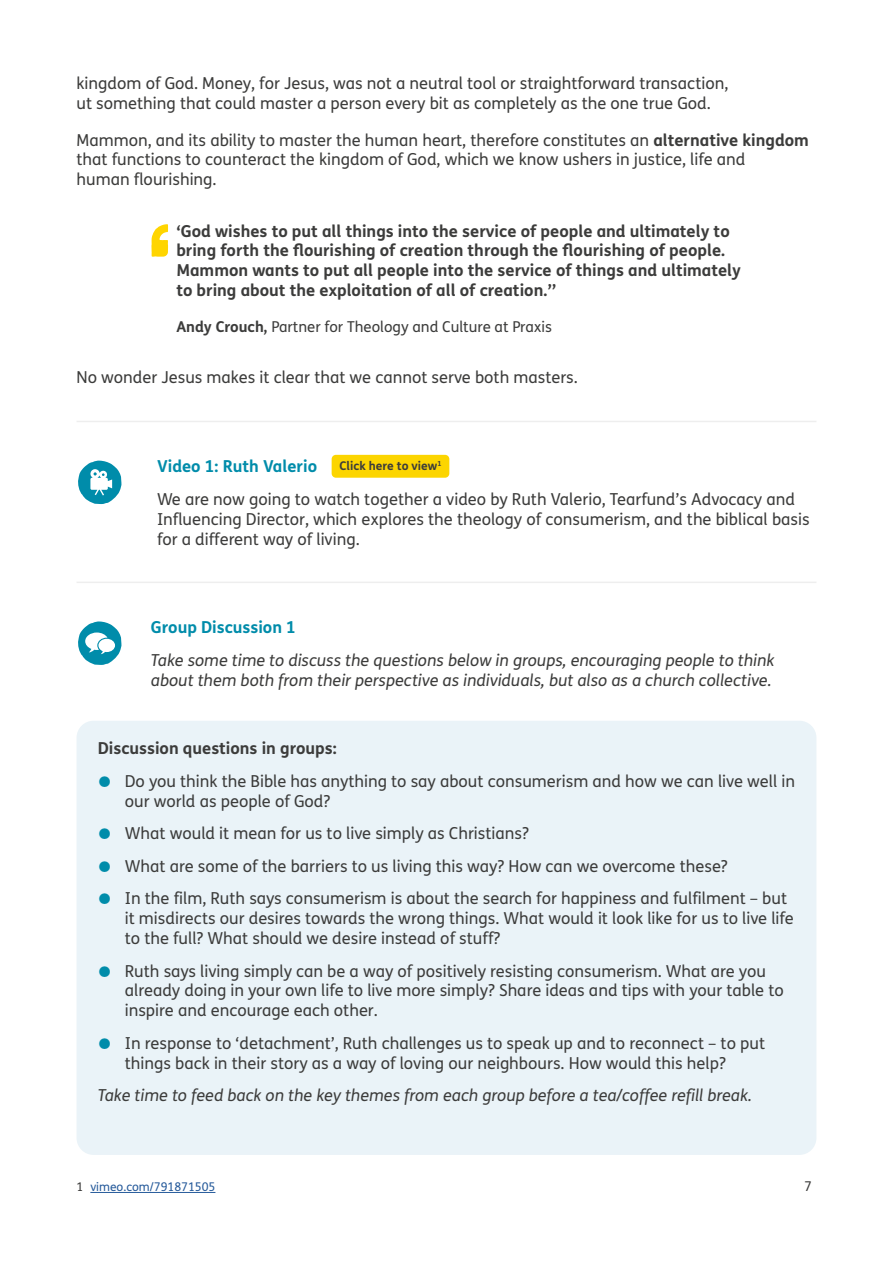
<style>
.page{position:relative;width:893px;height:1263px;background:#fff}
.page>*{position:absolute;margin:0;border:0;box-sizing:border-box;transform-origin:0 0}
.t1{font:16.5px/19.8px "FS Me";color:#3c3c3b}
.t2{font:700 16.5px/19.8px "FS Me";color:#3c3c3b}
.t3{font:italic 16.5px/19.8px "FS Me";color:#3c3c3b}
.t4{font:700 16.5px "FS Me";color:#008caa}
.t5{font:15px "FS Me";color:#3c3c3b}
.t6{font:13.5px "FS Me";color:#3c3c3b}
.t7{font:12px "FS Me";color:#275b9b}
.t8{font:700 12px "FS Me";color:#3c3c3b}
.s1{font-weight:700}
.s2{font-weight:700;font-size:38.85px;color:#008caa}
.s3{color:#3c3c3b}
</style>
<div class="page">
<hr style="left:77px;top:421px;width:739px;height:1px;background:#eee">
<svg style="left:78px;top:621px;width:44px;height:44px"></svg>
<div style="left:77px;top:721px;width:739px;height:434px;background:#eaf3f8;border-radius:17px"></div>
<svg style="left:78px;top:460px;width:44px;height:44px"></svg>
<svg style="left:151px;top:224px;width:17px;height:33px"></svg>
<hr style="left:77px;top:582px;width:739px;height:1px;background:#eee">
<hr style="left:90px;top:1192px;width:125px;height:1px;background:#275b9b">
<div style="left:332px;top:455px;width:117px;height:23px;background:#fcd500;border-radius:4px"></div>
<p class="t1" style="left:77px;top:73px;width:653px">kingdom of God. Money, for Jesus, was not a neutral tool or straightforward transaction, ut something that could master a person every bit as completely as the one true God.</p>
<p class="t1" style="left:77px;top:130px;width:734px">Mammon, and its ability to master the human heart, therefore constitutes an <span class="s1">alternative kingdom </span>that functions to counteract the kingdom of God, which we know ushers in justice, life and<br>human flourishing.</p>
<p class="t2" style="left:176px;top:220px;width:566px">‘God wishes to put all things into the service of people and ultimately to bring forth the flourishing of creation through the flourishing of people.<br>Mammon wants to put all people into the service of things and ultimately to bring about the exploitation of all of creation.’’</p>
<p class="t5" style="left:176px;top:316px;width:377px"><span class="s1">Andy Crouch,</span> Partner for Theology and Culture at Praxis</p>
<p class="t1" style="left:77px;top:367px;width:503px">No wonder Jesus makes it clear that we cannot serve both masters.</p>
<p class="t4" style="left:157px;top:454px;width:162px">Video 1: Ruth Valerio</p>
<p class="t1" style="left:157px;top:489px;width:654px">We are now going to watch together a video by Ruth Valerio, Tearfund’s Advocacy and<br>Influencing Director, which explores the theology of consumerism, and the biblical basis for a different way of living.</p>
<p class="t8" style="left:339px;top:456px;width:104px">Click here to view<sup>1</sup></p>
<p class="t4" style="left:151px;top:615px;width:147px">Group Discussion 1</p>
<p class="t3" style="left:151px;top:650px;width:625px">Take some time to discuss the questions below in groups, encouraging people to think about them both from their perspective as individuals, but also as a church collective.</p>
<p class="t2" style="left:98px;top:738px;width:240px">Discussion questions in groups:</p>
<p class="t1" style="left:125px;top:771px;width:672px;text-indent:-27px"><span class="s2">•</span> Do you think the Bible has anything to say about consumerism and how we can live well in our world as people of God?</p>
<p class="t1" style="left:98px;top:823px;width:433px"><span class="s2">•</span> What would it mean for us to live simply as Christians?</p>
<p class="t1" style="left:98px;top:856px;width:631px"><span class="s2">•</span> What are some of the barriers to us living this way? How can we overcome these?</p>
<p class="t1" style="left:125px;top:888px;width:671px;text-indent:-27px"><span class="s2">•</span> In the film, Ruth says consumerism is about the search for happiness and fulfilment – but it misdirects our desires towards the wrong things. What would it look like for us to live life to the full? What should we desire instead of stuff?</p>
<p class="t1" style="left:125px;top:960px;width:660px;text-indent:-27px"><span class="s2">•</span> Ruth says living simply can be a way of positively resisting consumerism. What are you already doing in your own life to live more simply? Share ideas and tips with your table to inspire and encourage each other.</p>
<p class="t1" style="left:125px;top:1033px;width:642px;text-indent:-27px"><span class="s2">•</span> In response to ‘detachment’, Ruth challenges us to speak up and to reconnect – to put things back in their story as a way of loving our neighbours. How would this help?</p>
<p class="t3" style="left:98px;top:1085px;width:656px">Take time to feed back on the key themes from each group before a tea/coffee refill break.</p>
<p class="t7" style="left:77px;top:1179px;width:140px"><span class="s3">1</span> vimeo.com/791871505</p>
<p class="t6" style="left:804px;top:1177px;width:9px">7</p>
</div>
